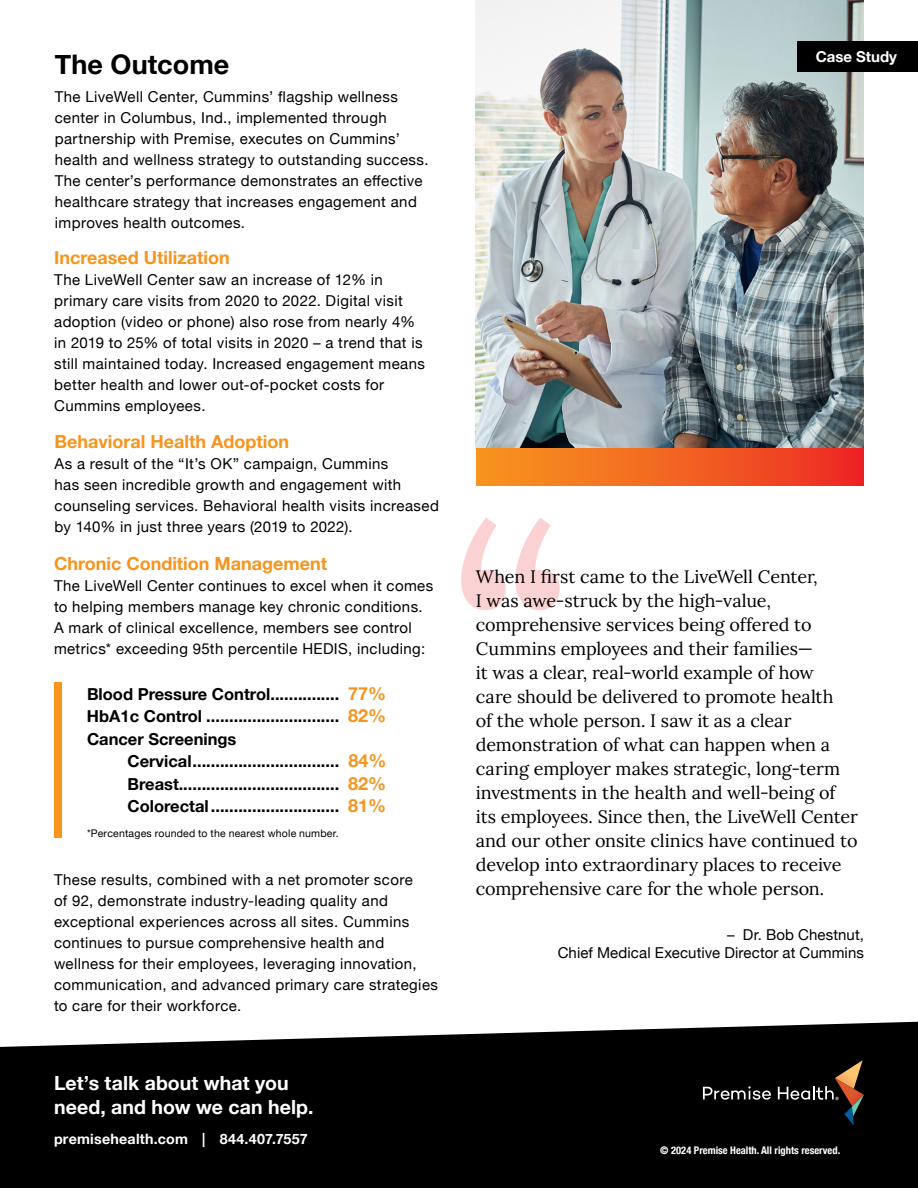
<style>
.page{position:relative;width:918px;height:1188px;background:#fff}
.page>*{position:absolute;margin:0;border:0;box-sizing:border-box;transform-origin:0 0}
.t1{font:700 27px "Helvetica Neue";letter-spacing:.005em;color:#000}
.t2{font:700 19.5px/24px "Helvetica Neue";letter-spacing:.005em;color:#fff}
.t3{font:18px/24px "Lora";letter-spacing:-.01em;color:#000}
.t4{font:700 18px "Helvetica Neue";color:#f7941d}
.t5{font:700 16.5px/22.5px "Helvetica Neue";color:#000;text-align:justify}
.t6{font:15px/21px "Helvetica Neue";letter-spacing:.025em;color:#000}
.t7{font:15px/18px "Helvetica Neue";letter-spacing:.005em;color:#000;text-align:right}
.t8{font:700 15px "Helvetica Neue";color:#fff}
.t9{font:700 14.25px "Helvetica Neue";letter-spacing:.015em;color:#fff}
.t10{font:10.5px "Helvetica Neue";letter-spacing:.02em;color:#000}
.t11{font:700 condensed 10.5px "Helvetica Neue";color:#fff}
.s1{font-size:18px;color:#f7941d}
</style>
<div class="page">
<svg style="left:0;top:1022px;width:918px;height:166px;background:#141414"></svg>
<img style="left:476px;top:0;width:388px;height:448px">
<div style="left:797px;top:42px;width:121px;height:30px;background:#000"></div>
<div style="left:476px;top:448px;width:388px;height:38px;background:linear-gradient(to right,#f79a1e,#ed2b25)"></div>
<svg style="left:461px;top:517px;width:99px;height:93px"></svg>
<svg style="left:703px;top:1086px;width:68px;height:14px"></svg>
<svg style="left:778px;top:1060px;width:86px;height:66px;background:#241d17"></svg>
<div style="left:54px;top:682px;width:8px;height:155px;background:#f7941d"></div>
<h1 class="t1" style="left:55px;top:43px;width:176px">The Outcome</h1>
<p class="t6" style="left:55px;top:87px;width:375px">The LiveWell Center, Cummins’ flagship wellness center in Columbus, Ind., implemented through partnership with Premise, executes on Cummins’ health and wellness strategy to outstanding success.<br>The center’s performance demonstrates an effective healthcare strategy that increases engagement and improves health outcomes.</p>
<p class="t4" style="left:54px;top:244px;width:177px">Increased Utilization</p>
<p class="t6" style="left:54px;top:270px;width:372px">The LiveWell Center saw an increase of 12% in primary care visits from 2020 to 2022. Digital visit adoption (video or phone) also rose from nearly 4% in 2019 to 25% of total visits in 2020 – a trend that is still maintained today. Increased engagement means better health and lower out-of-pocket costs for Cummins employees.</p>
<p class="t4" style="left:55px;top:427px;width:236px">Behavioral Health Adoption</p>
<p class="t6" style="left:55px;top:454px;width:386px">As a result of the “It’s OK” campaign, Cummins<br>has seen incredible growth and engagement with counseling services. Behavioral health visits increased by 140% in just three years (2019 to 2022).</p>
<p class="t4" style="left:54px;top:549px;width:275px">Chronic Condition Management</p>
<p class="t6" style="left:54px;top:576px;width:381px">The LiveWell Center continues to excel when it comes to helping members manage key chronic conditions.<br>A mark of clinical excellence, members see control metrics* exceeding 95th percentile HEDIS, including:</p>
<p class="t5" style="left:87px;top:683px;width:301px">Blood Pressure Control............... <span class="s1">77% </span>HbA1c Control ............................. <span class="s1">82% </span>Cancer Screenings</p>
<p class="t5" style="left:128px;top:751px;width:261px">Cervical................................ <span class="s1">84% </span>Breast................................... <span class="s1">82% </span>Colorectal............................ <span class="s1">81%</span></p>
<p class="t10" style="left:87px;top:826px;width:253px">*Percentages rounded to the nearest whole number.</p>
<p class="t6" style="left:54px;top:870px;width:386px">These results, combined with a net promoter score<br>of 92, demonstrate industry-leading quality and exceptional experiences across all sites. Cummins continues to pursue comprehensive health and wellness for their employees, leveraging innovation, communication, and advanced primary care strategies to care for their workforce.</p>
<h2 class="t2" style="left:54px;top:1072px;width:261px">Let’s talk about what you need, and how we can help.</h2>
<p class="t9" style="left:54px;top:1128px;width:255px">premisehealth.com | 844.407.7557</p>
<p class="t8" style="left:816px;top:45px;width:83px">Case Study</p>
<p class="t3" style="left:476px;top:564px;width:384px">When I first came to the LiveWell Center,<br>I was awe-struck by the high-value, comprehensive services being offered to Cummins employees and their families—<br>it was a clear, real-world example of how<br>care should be delivered to promote health<br>of the whole person. I saw it as a clear demonstration of what can happen when a caring employer makes strategic, long-term investments in the health and well-being of its employees. Since then, the LiveWell Center and our other onsite clinics have continued to develop into extraordinary places to receive comprehensive care for the whole person.</p>
<p class="t7" style="left:558px;top:927px;width:308px">– Dr. Bob Chestnut,<br>Chief Medical Executive Director at Cummins</p>
<p class="t11" style="left:660px;top:1142px;width:181px">© 2024 Premise Health. All rights reserved.</p>
</div>
